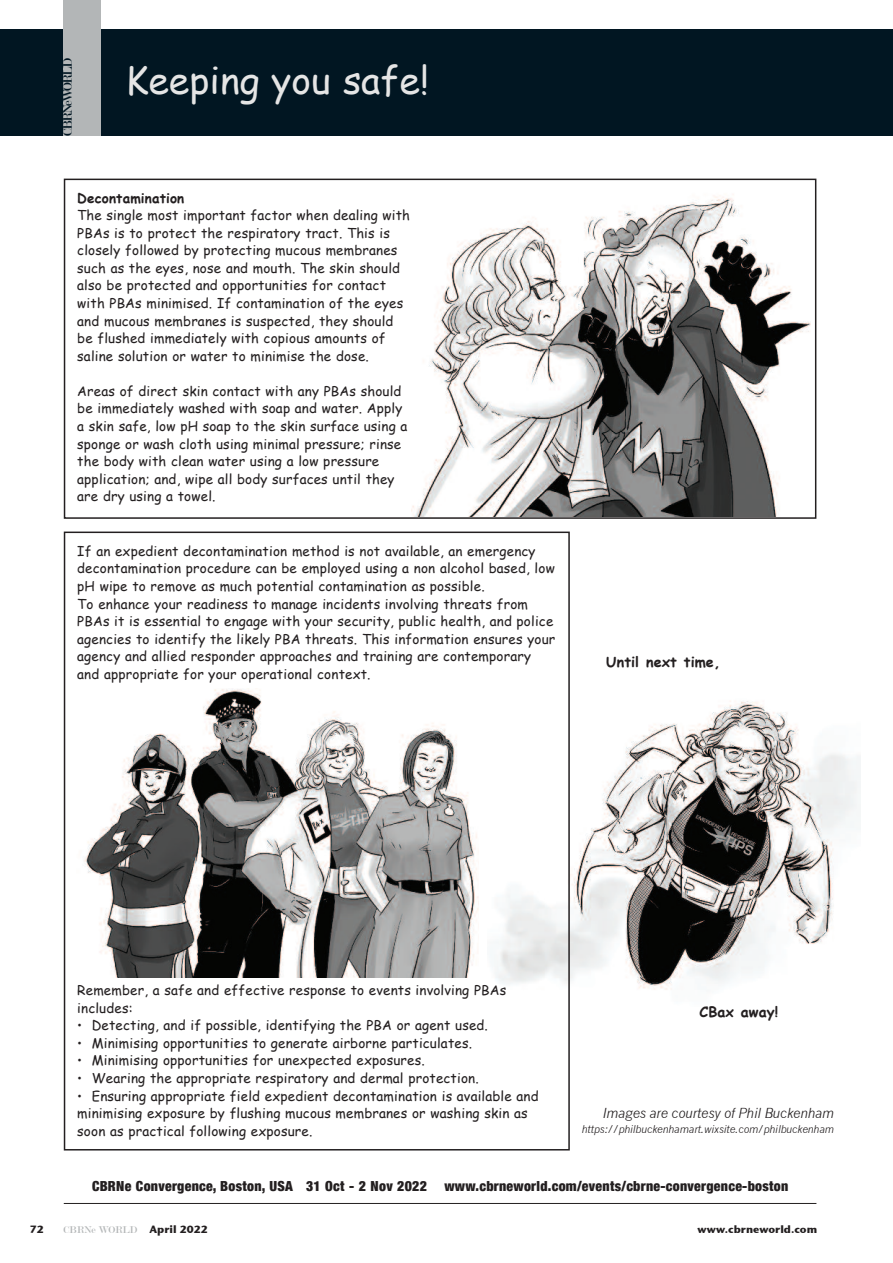
<style>
.page{position:relative;width:893px;height:1263px;background:#fff}
.page>*{position:absolute;margin:0;border:0;box-sizing:border-box;transform-origin:0 0}
.t1{font:37.5px "Comic Sans MS";color:#e5e5e5}
.t2{font:700 14.25px "Comic Sans MS";letter-spacing:.005em;color:#231f20}
.t3{font:900 condensed 13.8px "Helvetica Neue";letter-spacing:.02em;color:#231f20}
.t4{font:italic 13.5px "News Gothic";letter-spacing:-.015em;color:#231f20}
.t5{font:13.5px "Modern";letter-spacing:-.11em;color:#011622}
.t6{font:13.35px/17.5px "Comic Sans MS";letter-spacing:.01em;color:#231f20}
.t7{font:700 13.35px "Comic Sans MS";letter-spacing:.01em;color:#231f20}
.t8{font:italic 10.5px "News Gothic";letter-spacing:-.015em;color:#231f20}
.t9{font:10.5px "Stone Sans ITCTT Bold";color:#231f20}
.t10{font:10.5px "Modern";color:#b3b6b7}
.s1{font-family:"Stone Sans ITCTT Bold";color:#231f20}
</style>
<div class="page">
<img style="left:490px;top:701px;width:370px;height:289px">
<div style="left:0;top:30px;width:893px;height:106px;background:#011622"></div>
<div style="left:63px;top:0;width:38px;height:136px;background:#b3b6b7"></div>
<hr style="left:64px;top:1203px;width:752px;height:1px;background:#231f20">
<div style="left:64px;top:179px;width:752px;height:340px;border:2px solid #231f20"></div>
<img style="left:411px;top:195px;width:399px;height:322px">
<div style="left:64px;top:531px;width:506px;height:619px;border:2px solid #231f20"></div>
<img style="left:84px;top:689px;width:395px;height:288px">
<p class="t5" style="left:61px;top:136px;width:79px;rotate:-90deg">CBRNeWORLD</p>
<h1 class="t1" style="left:126px;top:53px;width:305px">Keeping you safe!</h1>
<p class="t7" style="left:77px;top:188px;width:109px">Decontamination</p>
<p class="t6" style="left:77px;top:206px;width:334px">The single most important factor when dealing with PBAs is to protect the respiratory tract. This is closely followed by protecting mucous membranes such as the eyes, nose and mouth. The skin should also be protected and opportunities for contact with PBAs minimised. If contamination of the eyes and mucous membranes is suspected, they should be flushed immediately with copious amounts of saline solution or water to minimise the dose.</p>
<p class="t6" style="left:77px;top:382px;width:332px">Areas of direct skin contact with any PBAs should be immediately washed with soap and water. Apply a skin safe, low pH soap to the skin surface using a sponge or wash cloth using minimal pressure; rinse the body with clean water using a low pressure application; and, wipe all body surfaces until they are dry using a towel.</p>
<p class="t6" style="left:77px;top:542px;width:479px">If an expedient decontamination method is not available, an emergency decontamination procedure can be employed using a non alcohol based, low pH wipe to remove as much potential contamination as possible.<br>To enhance your readiness to manage incidents involving threats from PBAs it is essential to engage with your security, public health, and police agencies to identify the likely PBA threats. This information ensures your agency and allied responder approaches and training are contemporary and appropriate for your operational context.</p>
<p class="t2" style="left:606px;top:651px;width:115px">Until next time,</p>
<p class="t6" style="left:77px;top:981px;width:431px">Remember, a safe and effective response to events involving PBAs includes:</p>
<p class="t6" style="left:77px;top:1016px;width:412px">• Detecting, and if possible, identifying the PBA or agent used.</p>
<p class="t6" style="left:77px;top:1034px;width:396px">• Minimising opportunities to generate airborne particulates.</p>
<p class="t6" style="left:77px;top:1051px;width:349px">• Minimising opportunities for unexpected exposures.</p>
<p class="t6" style="left:77px;top:1069px;width:403px">• Wearing the appropriate respiratory and dermal protection.</p>
<p class="t6" style="left:77px;top:1086px;width:463px">• Ensuring appropriate field expedient decontamination is available and minimising exposure by flushing mucous membranes or washing skin as soon as practical following exposure.</p>
<p class="t2" style="left:700px;top:1001px;width:80px">CBax away!</p>
<p class="t4" style="left:602px;top:1104px;width:233px">Images are courtesy of Phil Buckenham</p>
<p class="t8" style="left:582px;top:1122px;width:254px">https://philbuckenhamart.wixsite.com/philbuckenham</p>
<p class="t3" style="left:92px;top:1178px;width:698px">CBRNe Convergence, Boston, USA 31 Oct - 2 Nov 2022 www.cbrneworld.com/events/cbrne-convergence-boston</p>
<p class="t9" style="left:30px;top:1223px;width:15px">72</p>
<p class="t10" style="left:64px;top:1225px;width:146px">CBRNe WORLD <span class="s1">April 2022</span></p>
<p class="t9" style="left:698px;top:1223px;width:121px">www.cbrneworld.com</p>
</div>
